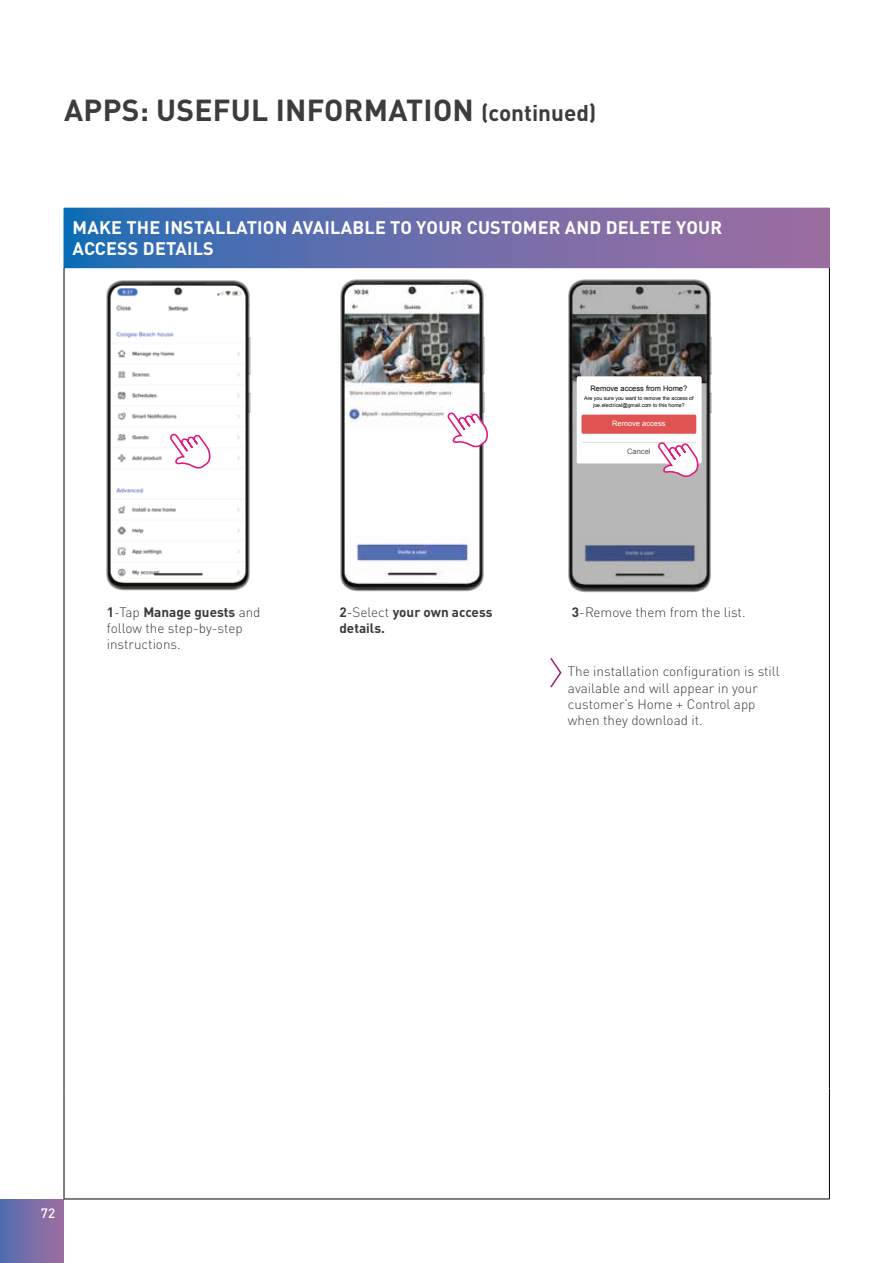
<style>
.page{position:relative;width:893px;height:1263px;background:#fff}
.page>*{position:absolute;margin:0;border:0;box-sizing:border-box;transform-origin:0 0}
.t1{font:700 30px "DIN Pro";letter-spacing:.01em;color:#3c3c3b}
.t2{font:700 18px/21px "DIN Pro";letter-spacing:.01em;color:#fff}
.t3{font:300 13.5px/16.2px "DIN Pro";color:#3c3c3b}
.t4{font:700 13.5px/16.2px "DIN Pro";color:#3c3c3b}
.t5{font:500 13.5px "DIN Pro";color:#fff}
.t6{font:7.5px "Arial";color:#000}
.t7{font:7.5px "Arial";color:#fff}
.t8{font:7.5px "Arial";color:#555454}
.t9{font:5.25px/6.3px "Arial";color:#000;text-align:center}
.s1{font-size:22.5px}
.s2{font-weight:700}
.s3{font-weight:300}
</style>
<div class="page">
<div style="left:0;top:1199px;width:64px;height:64px;background:linear-gradient(to right,#526eb1,#9e6da0)"></div>
<svg style="left:65px;top:209px;width:764px;height:58px;background:#676daa"></svg>
<hr style="left:64px;top:268px;width:1px;height:820px;background:#000">
<hr style="left:829px;top:268px;width:1px;height:820px;background:#000">
<hr style="left:64px;top:1088px;width:1px;height:111px;background:#000">
<hr style="left:829px;top:1088px;width:1px;height:111px;background:#000">
<hr style="left:64px;top:1199px;width:766px;height:1px;background:#000">
<img style="left:298px;top:259px;width:227px;height:333px">
<svg style="left:550px;top:658px;width:12px;height:30px"></svg>
<img style="left:525px;top:259px;width:230px;height:334px">
<svg style="left:570px;top:283px;width:138px;height:304px"></svg>
<img style="left:64px;top:260px;width:230px;height:349px">
<svg style="left:169px;top:432px;width:44px;height:40px"></svg>
<svg style="left:447px;top:411px;width:43px;height:40px"></svg>
<h1 class="t1" style="left:64px;top:89px;width:534px">APPS: USEFUL INFORMATION <span class="s1">(continued)</span></h1>
<h2 class="t2" style="left:73px;top:217px;width:651px">MAKE THE INSTALLATION AVAILABLE TO YOUR CUSTOMER AND DELETE YOUR<br>ACCESS DETAILS</h2>
<p class="t6" style="left:591px;top:384px;width:98px">Remove access from Home?</p>
<p class="t9" style="left:584px;top:395px;width:111px">Are you sure you want to remove the access of joe.electrical@gmail.com to this home?</p>
<p class="t7" style="left:612px;top:419px;width:55px">Remove access</p>
<p class="t8" style="left:627px;top:446px;width:25px">Cancel</p>
<p class="t3" style="left:107px;top:602px;width:155px"><span class="s2">1</span>-Tap <span class="s2">Manage guests</span> and follow the step-by-step instructions.</p>
<p class="t4" style="left:339px;top:603px;width:155px">2<span class="s3">-Select</span> your own access details.</p>
<p class="t3" style="left:572px;top:602px;width:175px"><span class="s2">3</span>-Remove them from the list.</p>
<p class="t3" style="left:568px;top:662px;width:213px">The installation configuration is still available and will appear in your customer’s Home + Control app when they download it.</p>
<p class="t5" style="left:41px;top:1204px;width:16px">72</p>
</div>
